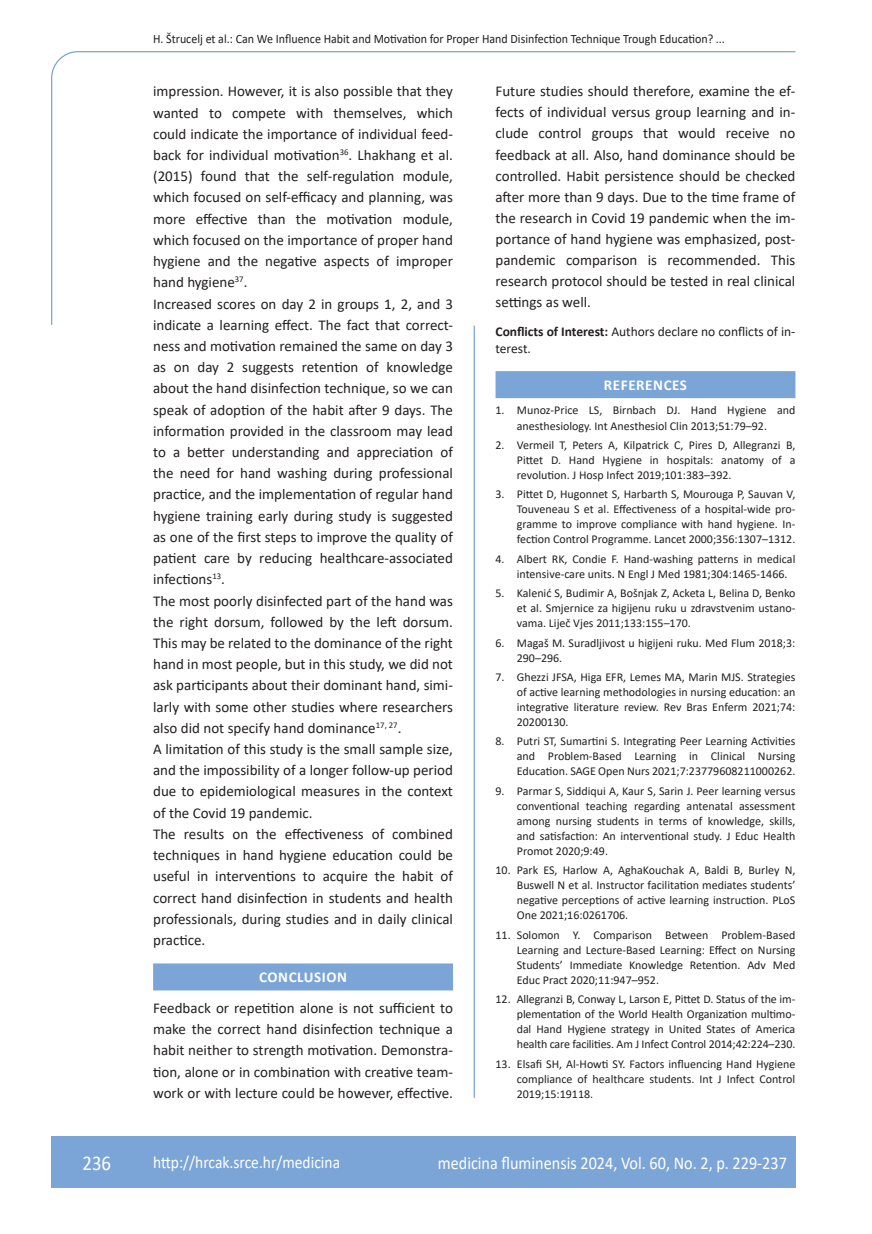
<style>
.page{position:relative;width:872px;height:1234px;background:#fff}
.page>*{position:absolute;margin:0;border:0;box-sizing:border-box;transform-origin:0 0}
.t1{font:21px "Calibri";color:#fff;scale:.9 1}
.t2{font:18px "Calibri";color:#fff;scale:.9 1}
.t3{font:17.25px "Calibri";color:#fff;scale:.9 1}
.osnovni_tekst{font:15px/21.1px "Calibri";color:#231f20;text-align:justify}
.naslov_ruler{font:700 15px "Calibri";letter-spacing:.04em;color:#fff}
.izjava{font:13.5px/16.5px "Calibri";color:#231f20}
.glava{font:12.75px "Calibri";color:#231f20;scale:.94 1}
.literatura{font:12px/15px "Calibri";color:#231f20;text-align:justify}
.s1{font-weight:700}
</style>
<div class="page">
<svg style="left:51px;top:51px;width:745px;height:274px"></svg>
<hr style="left:473px;top:325px;width:2px;height:772px;background:#7ca5d7">
<div style="left:51px;top:1135px;width:744px;height:51px;background:#7ca5d7"></div>
<div style="left:153px;top:963px;width:300px;height:27px;background:#7ca5d7"></div>
<div style="left:495px;top:371px;width:300px;height:27px;background:#7ca5d7"></div>
<p class="glava" style="left:153px;top:29px;width:610px">H. Štrucelj et al.: Can We Influence Habit and Motivation for Proper Hand Disinfection Technique Trough Education? ...</p>
<p class="osnovni_tekst" style="left:153px;top:80px;width:301px">impression. However, it is also possible that they wanted to compete with themselves, which could indicate the importance of individual feed&shy;back for individual motivation<sup>36</sup>. Lhakhang et al. (2015) found that the self-regulation module, which focused on self-efficacy and planning, was more effective than the motivation module, which focused on the importance of proper hand hygiene and the negative aspects of improper hand hygiene<sup>37</sup>.</p>
<p class="osnovni_tekst" style="left:153px;top:292px;width:301px">Increased scores on day 2 in groups 1, 2, and 3 indicate a learning effect. The fact that correct&shy;ness and motivation remained the same on day 3 as on day 2 suggests retention of knowledge about the hand disinfection technique, so we can speak of adoption of the habit after 9 days. The information provided in the classroom may lead to a better understanding and appreciation of the need for hand washing during professional practice, and the implementation of regular hand hygiene training early during study is suggested as one of the first steps to improve the quality of patient care by reducing healthcare-associated infections<sup>13</sup>.</p>
<p class="osnovni_tekst" style="left:153px;top:589px;width:301px">The most poorly disinfected part of the hand was the right dorsum, followed by the left dorsum.<br>This may be related to the dominance of the right hand in most people, but in this study, we did not ask participants about their dominant hand, simi&shy;larly with some other studies where researchers also did not specify hand dominance<sup>17,</sup> <sup>27</sup>.</p>
<p class="osnovni_tekst" style="left:153px;top:738px;width:301px">A limitation of this study is the small sample size, and the impossibility of a longer follow-up period due to epidemiological measures in the context of the Covid 19 pandemic.</p>
<p class="osnovni_tekst" style="left:153px;top:822px;width:301px">The results on the effectiveness of combined techniques in hand hygiene education could be useful in interventions to acquire the habit of correct hand disinfection in students and health professionals, during studies and in daily clinical practice.</p>
<p class="naslov_ruler" style="left:259px;top:966px;width:89px">CONCLUSION</p>
<p class="osnovni_tekst" style="left:153px;top:996px;width:301px">Feedback or repetition alone is not sufficient to make the correct hand disinfection technique a habit neither to strength motivation. Demonstra&shy;tion, alone or in combination with creative team&shy;work or with lecture could be however, effective.</p>
<p class="osnovni_tekst" style="left:495px;top:80px;width:301px">Future studies should therefore, examine the ef&shy;fects of individual versus group learning and in&shy;clude control groups that would receive no feedback at all. Also, hand dominance should be controlled. Habit persistence should be checked after more than 9 days. Due to the time frame of the research in Covid 19 pandemic when the im&shy;portance of hand hygiene was emphasized, post&shy;pandemic comparison is recommended. This research protocol should be tested in real clinical settings as well.</p>
<p class="izjava" style="left:495px;top:323px;width:301px"><span class="s1">Conflicts of Interest:</span> Authors declare no conflicts of in&shy;terest.</p>
<p class="naslov_ruler" style="left:604px;top:374px;width:85px">REFERENCES</p>
<p class="literatura" style="left:495px;top:402px;width:301px;text-align:center">1. Munoz-Price LS, Birnbach DJ. Hand Hygiene and anesthesiology. Int Anesthesiol Clin 2013;51:79–92.</p>
<p class="literatura" style="left:517px;top:437px;width:280px;text-indent:-21px">2. Vermeil T, Peters A, Kilpatrick C, Pires D, Allegranzi B, Pittet D. Hand Hygiene in hospitals: anatomy of a revolution. J Hosp Infect 2019;101:383–392.</p>
<p class="literatura" style="left:517px;top:486px;width:280px;text-indent:-21px">3. Pittet D, Hugonnet S, Harbarth S, Mourouga P, Sauvan V, Touveneau S et al. Effectiveness of a hospital-wide pro&shy;gramme to improve compliance with hand hygiene. In&shy;fection Control Programme. Lancet 2000;356:1307–1312.</p>
<p class="literatura" style="left:517px;top:551px;width:280px;text-indent:-21px">4. Albert RK, Condie F. Hand-washing patterns in medical intensive-care units. N Engl J Med 1981;304:1465-1466.</p>
<p class="literatura" style="left:517px;top:585px;width:280px;text-indent:-21px">5. Kalenić S, Budimir A, Bošnjak Z, Acketa L, Belina D, Benko et al. Smjernice za higijenu ruku u zdravstvenim ustano&shy;vama. Liječ Vjes 2011;133:155–170.</p>
<p class="literatura" style="left:517px;top:634px;width:280px;text-indent:-21px">6. Magaš M. Suradljivost u higijeni ruku. Med Flum 2018;3:<br>290–296.</p>
<p class="literatura" style="left:517px;top:669px;width:280px;text-indent:-21px">7. Ghezzi JFSA, Higa EFR, Lemes MA, Marin MJS. Strategies of active learning methodologies in nursing education: an integrative literature review. Rev Bras Enferm 2021;74:<br>20200130.</p>
<p class="literatura" style="left:517px;top:733px;width:280px;text-indent:-21px">8. Putri ST, Sumartini S. Integrating Peer Learning Activities and Problem-Based Learning in Clinical Nursing Education. SAGE Open Nurs 2021;7:23779608211000262.</p>
<p class="literatura" style="left:517px;top:782px;width:280px;text-indent:-21px">9. Parmar S, Siddiqui A, Kaur S, Sarin J. Peer learning versus conventional teaching regarding antenatal assessment among nursing students in terms of knowledge, skills, and satisfaction: An interventional study. J Educ Health Promot 2020;9:49.</p>
<p class="literatura" style="left:517px;top:862px;width:280px;text-indent:-21px">10. Park ES, Harlow A, AghaKouchak A, Baldi B, Burley N, Buswell N et al. Instructor facilitation mediates students’ negative perceptions of active learning instruction. PLoS One 2021;16:0261706.</p>
<p class="literatura" style="left:517px;top:926px;width:280px;text-indent:-21px">11. Solomon Y. Comparison Between Problem-Based Learning and Lecture-Based Learning: Effect on Nursing Students’ Immediate Knowledge Retention. Adv Med Educ Pract 2020;11:947–952.</p>
<p class="literatura" style="left:517px;top:991px;width:280px;text-indent:-21px">12. Allegranzi B, Conway L, Larson E, Pittet D. Status of the im&shy;plementation of the World Health Organization multimo&shy;dal Hand Hygiene strategy in United States of America health care facilities. Am J Infect Control 2014;42:224–230.</p>
<p class="literatura" style="left:517px;top:1055px;width:280px;text-indent:-21px">13. Elsafi SH, Al-Howti SY. Factors influencing Hand Hygiene compliance of healthcare students. Int J Infect Control 2019;15:19118.</p>
<p class="t1" style="left:82px;top:1147px;width:33px">236</p>
<p class="t3" style="left:153px;top:1149px;width:209px">http://hrcak.srce.hr/medicina</p>
<p class="t2" style="left:438px;top:1149px;width:389px">medicina fluminensis 2024, Vol. 60, No. 2, p. 229-237</p>
</div>
